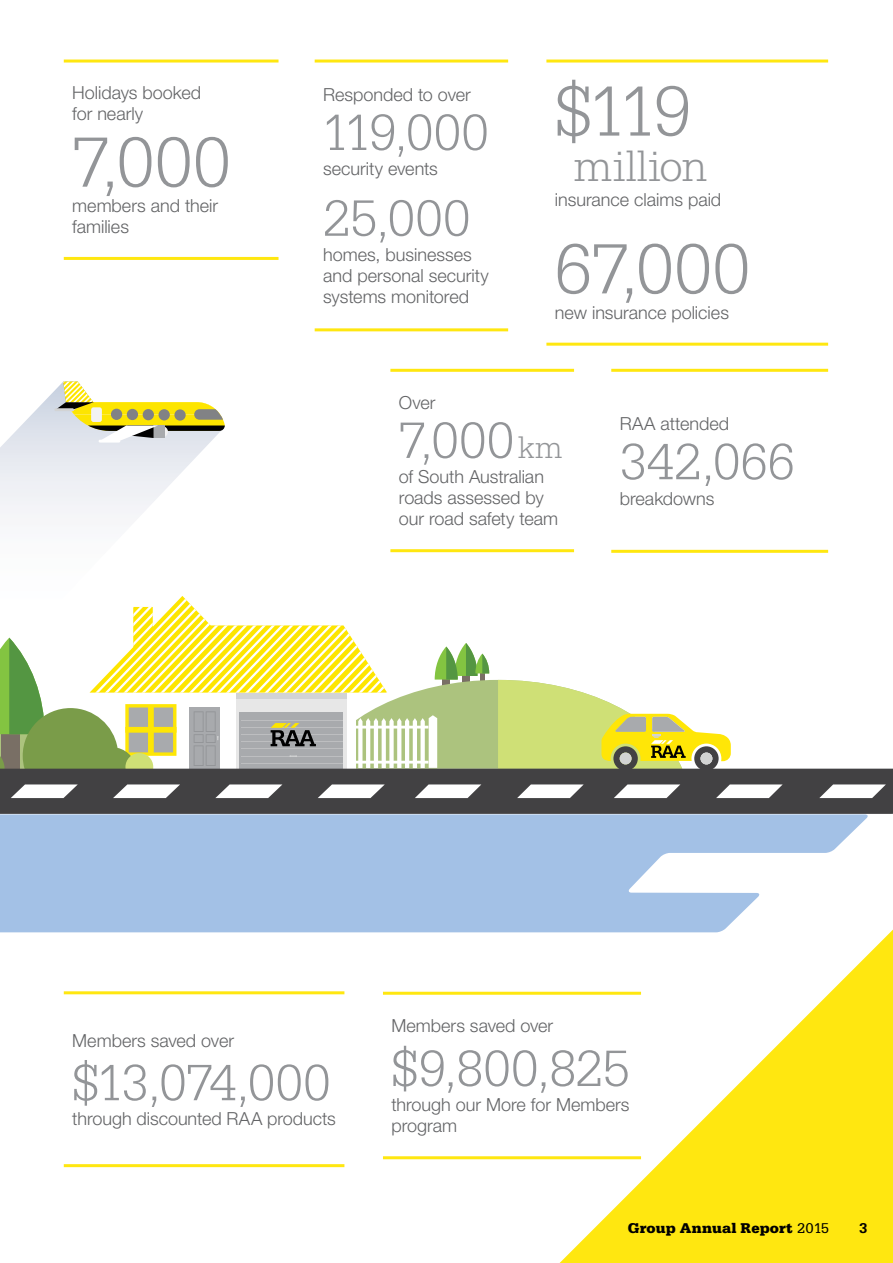
<style>
.page{position:relative;width:893px;height:1263px;background:#fff}
.page>*{position:absolute;margin:0;border:0;box-sizing:border-box;transform-origin:0 0}
.t1{font:300 75px "Serifa Std";letter-spacing:.01em;color:#939598}
.t2{font:300 54px "Serifa Std";letter-spacing:.005em;color:#939598}
.t3{font:300 46.5px "Serifa Std";letter-spacing:.01em;color:#939598}
.t4{font:300 18px/21px "Helvetica Neue LT Std";color:#636466}
.t5{font:900 15px "Serifa Std";letter-spacing:.005em;color:#000}
.t6{font:700 15px "Serifa Std";color:#000}
.s1{font-size:33px}
.s2{font-weight:400}
</style>
<div class="page">
<svg style="left:370px;top:929px;width:523px;height:334px"></svg>
<svg style="left:0;top:389px;width:211px;height:125px"></svg>
<hr style="left:54px;top:408px;width:20px;height:3px;background:#d2d3d4">
<hr style="left:99px;top:440px;width:21px;height:3px;background:#fff">
<svg style="left:0;top:814px;width:869px;height:118px;background:#b0cae9"></svg>
<svg style="left:56px;top:382px;width:169px;height:59px"></svg>
<hr style="left:64px;top:60px;width:215px;height:3px;background:#ffe710">
<hr style="left:64px;top:257px;width:215px;height:3px;background:#ffe710">
<hr style="left:315px;top:60px;width:193px;height:3px;background:#ffe710">
<hr style="left:315px;top:328px;width:193px;height:3px;background:#ffe710">
<hr style="left:383px;top:992px;width:258px;height:3px;background:#ffe710">
<hr style="left:383px;top:1156px;width:258px;height:3px;background:#ffe710">
<hr style="left:390px;top:549px;width:184px;height:3px;background:#ffe710">
<hr style="left:390px;top:369px;width:184px;height:3px;background:#ffe710">
<hr style="left:611px;top:550px;width:217px;height:3px;background:#ffe710">
<hr style="left:611px;top:369px;width:217px;height:3px;background:#ffe710">
<hr style="left:64px;top:991px;width:280px;height:3px;background:#ffe710">
<hr style="left:64px;top:1164px;width:280px;height:3px;background:#ffe710">
<hr style="left:546px;top:60px;width:282px;height:3px;background:#ffe710">
<hr style="left:546px;top:343px;width:282px;height:3px;background:#ffe710">
<svg style="left:0;top:596px;width:893px;height:218px"></svg>
<p class="t4" style="left:72px;top:82px;width:130px">Holidays booked for nearly</p>
<h1 class="t1" style="left:72px;top:120px;width:160px">7,000</h1>
<p class="t4" style="left:72px;top:195px;width:147px">members and their families</p>
<p class="t4" style="left:323px;top:83px;width:149px">Responded to over</p>
<h2 class="t2" style="left:323px;top:102px;width:167px">119,000</h2>
<p class="t4" style="left:323px;top:158px;width:116px">security events</p>
<h2 class="t2" style="left:323px;top:188px;width:149px">25,000</h2>
<p class="t4" style="left:323px;top:244px;width:167px">homes, businesses and personal security systems monitored</p>
<h1 class="t1" style="left:555px;top:69px;width:137px">$119</h1>
<h3 class="t3" style="left:574px;top:139px;width:136px">million</h3>
<p class="t4" style="left:555px;top:189px;width:168px">insurance claims paid</p>
<h1 class="t1" style="left:555px;top:227px;width:197px">67,000</h1>
<p class="t4" style="left:555px;top:301px;width:176px">new insurance policies</p>
<p class="t4" style="left:399px;top:391px;width:38px">Over</p>
<h2 class="t2" style="left:399px;top:410px;width:165px">7,000<span class="s1">km</span></h2>
<p class="t4" style="left:399px;top:466px;width:161px">of South Australian roads assessed by our road safety team</p>
<p class="t4" style="left:620px;top:413px;width:111px">RAA attended</p>
<h2 class="t2" style="left:620px;top:431px;width:177px">342,066</h2>
<p class="t4" style="left:620px;top:487px;width:96px">breakdowns</p>
<p class="t4" style="left:72px;top:1029px;width:163px">Members saved over</p>
<h2 class="t2" style="left:72px;top:1052px;width:260px">$13,074,000</h2>
<p class="t4" style="left:72px;top:1108px;width:265px">through discounted RAA products</p>
<p class="t4" style="left:391px;top:1015px;width:163px">Members saved over</p>
<h2 class="t2" style="left:391px;top:1038px;width:239px">$9,800,825</h2>
<p class="t4" style="left:391px;top:1094px;width:240px">through our More for Members program</p>
<p class="t5" style="left:628px;top:1219px;width:203px">Group Annual Report <span class="s2">2015</span></p>
<p class="t6" style="left:859px;top:1220px;width:10px">3</p>
</div>
